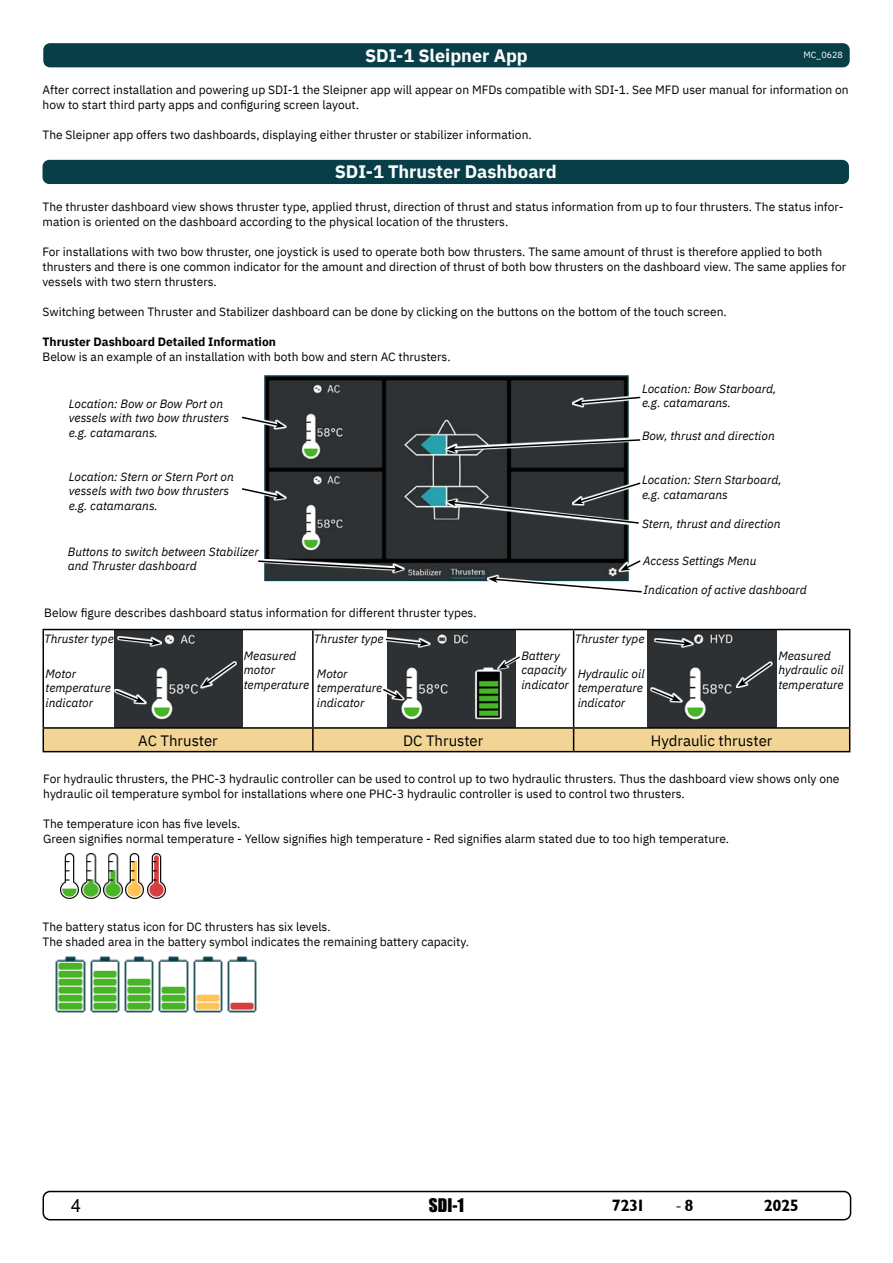
<style>
.page{position:relative;width:893px;height:1263px;background:#fff}
.page>*{position:absolute;margin:0;border:0;box-sizing:border-box;transform-origin:0 0}
.t1{font:700 18px "IBM Plex Sans";color:#fff}
.t2{font:18px "Minion Pro";color:#000}
.t3{font:18px "Arial";color:#000}
.t4{font:17.25px "Impact";color:#000}
.t5{font:16.5px "Garrison Sans BOLD";letter-spacing:-.025em;color:#000}
.t6{font:15px "IBM Plex Sans";color:#000}
.t7{font:12px/15px "IBM Plex Sans";color:#000}
.t8{font:italic 12px/14.4px "IBM Plex Sans";color:#000}
.t9{font:9px "IBM Plex Sans";color:#fff}
.s1{font-weight:700}
.s2{font-family:"Garrison Sans BOLD";font-size:16.5px}
</style>
<div class="page">
<div style="left:43px;top:1191px;width:808px;height:29px;border:2px solid #000;border-radius:7px"></div>
<img style="left:114px;top:630px;width:129px;height:97px">
<img style="left:387px;top:630px;width:129px;height:97px">
<img style="left:648px;top:630px;width:129px;height:97px">
<img style="left:267px;top:378px;width:359px;height:200px">
<div style="left:264px;top:375px;width:365px;height:206px;border:2px solid #083e48"></div>
<div style="left:43px;top:43px;width:807px;height:24px;background:#083e48;border-radius:7px"></div>
<div style="left:43px;top:160px;width:806px;height:24px;background:#083e48;border-radius:7px"></div>
<img style="left:227px;top:956px;width:30px;height:57px">
<img style="left:193px;top:956px;width:29px;height:57px">
<img style="left:159px;top:956px;width:29px;height:57px">
<img style="left:125px;top:956px;width:29px;height:57px">
<img style="left:90px;top:956px;width:30px;height:57px">
<img style="left:56px;top:956px;width:29px;height:57px">
<img style="left:60px;top:853px;width:19px;height:45px">
<img style="left:82px;top:853px;width:18px;height:45px">
<img style="left:104px;top:853px;width:18px;height:45px">
<img style="left:125px;top:853px;width:19px;height:45px">
<img style="left:147px;top:853px;width:19px;height:45px">
<div style="left:56px;top:851px;width:8px;height:29px;background:#fff"></div>
<div style="left:78px;top:852px;width:8px;height:30px;background:#fff"></div>
<div style="left:100px;top:852px;width:8px;height:30px;background:#fff"></div>
<div style="left:121px;top:852px;width:8px;height:30px;background:#fff"></div>
<div style="left:143px;top:852px;width:8px;height:30px;background:#fff"></div>
<svg style="left:60px;top:894px;width:4px;height:5px"></svg>
<svg style="left:74px;top:893px;width:12px;height:5px"></svg>
<svg style="left:95px;top:893px;width:13px;height:6px"></svg>
<svg style="left:117px;top:893px;width:12px;height:6px"></svg>
<svg style="left:139px;top:893px;width:12px;height:6px"></svg>
<svg style="left:161px;top:894px;width:5px;height:4px"></svg>
<div style="left:162px;top:852px;width:8px;height:30px;background:#fff"></div>
<svg style="left:572px;top:395px;width:57px;height:12px"></svg>
<svg style="left:574px;top:396px;width:67px;height:10px"></svg>
<svg style="left:445px;top:438px;width:184px;height:16px"></svg>
<svg style="left:447px;top:438px;width:194px;height:15px;background:#5d5f61"></svg>
<svg style="left:447px;top:481px;width:194px;height:44px;background:#4b4e50"></svg>
<svg style="left:264px;top:415px;width:22px;height:14px"></svg>
<svg style="left:241px;top:416px;width:44px;height:12px"></svg>
<svg style="left:264px;top:487px;width:22px;height:14px"></svg>
<svg style="left:241px;top:487px;width:44px;height:12px"></svg>
<div style="left:487px;top:575px;width:156px;height:19px;background:#fff"></div>
<svg style="left:488px;top:559px;width:154px;height:34px"></svg>
<hr style="left:43px;top:629px;width:270px;height:1px;background:#000">
<hr style="left:43px;top:630px;width:1px;height:97px;background:#000">
<hr style="left:313px;top:629px;width:261px;height:1px;background:#000">
<hr style="left:312px;top:630px;width:2px;height:97px;background:#000">
<hr style="left:574px;top:629px;width:276px;height:1px;background:#000">
<hr style="left:573px;top:630px;width:1px;height:97px;background:#000">
<hr style="left:849px;top:630px;width:1px;height:97px;background:#000">
<hr style="left:43px;top:727px;width:270px;height:2px;background:#000">
<hr style="left:313px;top:727px;width:261px;height:2px;background:#000">
<hr style="left:574px;top:727px;width:276px;height:2px;background:#000">
<svg style="left:43px;top:728px;width:807px;height:23px;background:#e8cb8d"></svg>
<hr style="left:43px;top:751px;width:270px;height:1px;background:#000">
<hr style="left:313px;top:751px;width:261px;height:1px;background:#000">
<hr style="left:574px;top:751px;width:276px;height:1px;background:#000">
<svg style="left:736px;top:661px;width:37px;height:27px"></svg>
<svg style="left:737px;top:662px;width:35px;height:25px"></svg>
<svg style="left:497px;top:655px;width:19px;height:15px"></svg>
<svg style="left:499px;top:656px;width:21px;height:13px"></svg>
<svg style="left:200px;top:661px;width:37px;height:27px"></svg>
<svg style="left:202px;top:661px;width:35px;height:26px"></svg>
<svg style="left:117px;top:636px;width:45px;height:11px"></svg>
<svg style="left:118px;top:637px;width:43px;height:9px"></svg>
<svg style="left:387px;top:637px;width:43px;height:11px"></svg>
<svg style="left:385px;top:638px;width:44px;height:9px"></svg>
<svg style="left:654px;top:638px;width:40px;height:10px"></svg>
<svg style="left:654px;top:639px;width:38px;height:8px"></svg>
<svg style="left:114px;top:689px;width:32px;height:15px"></svg>
<svg style="left:114px;top:689px;width:31px;height:14px"></svg>
<svg style="left:387px;top:687px;width:18px;height:14px"></svg>
<svg style="left:383px;top:688px;width:20px;height:11px"></svg>
<svg style="left:650px;top:687px;width:32px;height:16px"></svg>
<svg style="left:650px;top:688px;width:31px;height:13px"></svg>
<svg style="left:264px;top:559px;width:141px;height:15px"></svg>
<svg style="left:258px;top:560px;width:145px;height:12px;background:#585b5b"></svg>
<p class="t1" style="left:365px;top:41px;width:164px">SDI-1 Sleipner App</p>
<p class="t9" style="left:803px;top:48px;width:41px">MC_0628</p>
<p class="t7" style="left:43px;top:82px;width:808px">After correct installation and powering up SDI-1 the Sleipner app will appear on MFDs compatible with SDI-1. See MFD user manual for information on how to start third party apps and configuring screen layout.</p>
<p class="t7" style="left:43px;top:127px;width:491px">The Sleipner app offers two dashboards, displaying either thruster or stabilizer information.</p>
<p class="t1" style="left:335px;top:158px;width:224px">SDI-1 Thruster Dashboard</p>
<p class="t7" style="left:43px;top:198px;width:802px">The thruster dashboard view shows thruster type, applied thrust, direction of thrust and status information from up to four thrusters. The status infor&shy;mation is oriented on the dashboard according to the physical location of the thrusters.</p>
<p class="t7" style="left:43px;top:243px;width:805px">For installations with two bow thruster, one joystick is used to operate both bow thrusters. The same amount of thrust is therefore applied to both thrusters and there is one common indicator for the amount and direction of thrust of both bow thrusters on the dashboard view. The same applies for vessels with two stern thrusters.</p>
<p class="t7" style="left:43px;top:303px;width:686px">Switching between Thruster and Stabilizer dashboard can be done by clicking on the buttons on the bottom of the touch screen.</p>
<p class="t7" style="left:43px;top:333px;width:410px"><span class="s1">Thruster Dashboard Detailed Information<br></span>Below is an example of an installation with both bow and stern AC thrusters.</p>
<p class="t8" style="left:69px;top:396px;width:162px">Location: Bow or Bow Port on vessels with two bow thrusters e.g. catamarans.</p>
<p class="t8" style="left:69px;top:468px;width:167px">Location: Stern or Stern Port on vessels with two bow thrusters e.g. catamarans.</p>
<p class="t8" style="left:68px;top:543px;width:192px">Buttons to switch between Stabilizer and Thruster dashboard</p>
<p class="t7" style="left:44px;top:604px;width:434px">Below figure describes dashboard status information for different thruster types.</p>
<p class="t8" style="left:642px;top:381px;width:136px">Location: Bow Starboard, e.g. catamarans.</p>
<p class="t8" style="left:642px;top:428px;width:134px">Bow, thrust and direction</p>
<p class="t8" style="left:642px;top:472px;width:141px">Location: Stern Starboard, e.g. catamarans</p>
<p class="t8" style="left:642px;top:515px;width:140px">Stern, thrust and direction</p>
<p class="t8" style="left:643px;top:553px;width:115px">Access Settings Menu</p>
<p class="t8" style="left:644px;top:581px;width:165px">Indication of active dashboard</p>
<p class="t8" style="left:44px;top:631px;width:71px">Thruster type</p>
<p class="t8" style="left:314px;top:631px;width:71px">Thruster type</p>
<p class="t8" style="left:575px;top:631px;width:71px">Thruster type</p>
<p class="t8" style="left:46px;top:665px;width:67px">Motor temperature indicator</p>
<p class="t8" style="left:317px;top:665px;width:67px">Motor temperature indicator</p>
<p class="t8" style="left:578px;top:665px;width:68px">Hydraulic oil temperature indicator</p>
<p class="t8" style="left:244px;top:647px;width:67px">Measured motor temperature</p>
<p class="t8" style="left:521px;top:647px;width:49px">Battery capacity indicator</p>
<p class="t8" style="left:778px;top:647px;width:67px">Measured hydraulic oil temperature</p>
<p class="t6" style="left:138px;top:729px;width:81px">AC Thruster</p>
<p class="t6" style="left:403px;top:729px;width:82px">DC Thruster</p>
<p class="t6" style="left:651px;top:729px;width:123px">Hydraulic thruster</p>
<p class="t7" style="left:43px;top:770px;width:798px">For hydraulic thrusters, the PHC-3 hydraulic controller can be used to control up to two hydraulic thrusters. Thus the dashboard view shows only one hydraulic oil temperature symbol for installations where one PHC-3 hydraulic controller is used to control two thrusters.</p>
<p class="t7" style="left:43px;top:815px;width:687px">The temperature icon has five levels.<br>Green signifies normal temperature - Yellow signifies high temperature - Red signifies alarm stated due to too high temperature.</p>
<p class="t7" style="left:42px;top:918px;width:428px">The battery status icon for DC thrusters has six levels.<br>The shaded area in the battery symbol indicates the remaining battery capacity.</p>
<h1 class="t3" style="left:71px;top:1193px;width:12px">4</h1>
<h2 class="t4" style="left:429px;top:1192px;width:37px">SDI-1</h2>
<h3 class="t5" style="left:612px;top:1196px;width:35px">7231</h3>
<h1 class="t2" style="left:675px;top:1193px;width:20px">-<span class="s2">8</span></h1>
<h3 class="t5" style="left:764px;top:1196px;width:37px">2025</h3>
</div>
